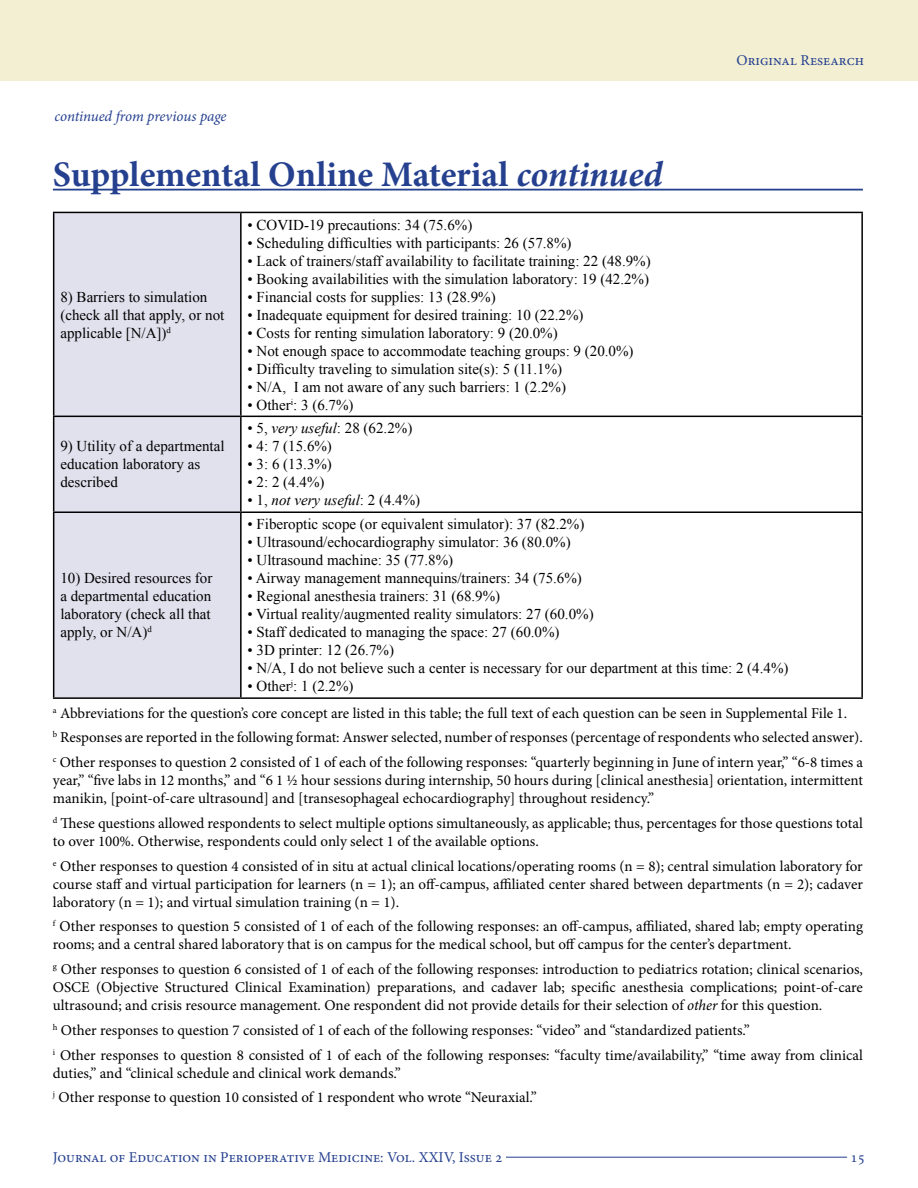
<style>
.page{position:relative;width:918px;height:1188px;background:#fff}
.page>*{position:absolute;margin:0;border:0;box-sizing:border-box;transform-origin:0 0}
.t1{font:700 36px "Minion Pro";letter-spacing:-.005em;color:#25408f}
.t2{font:15px/18px "Minion Pro";letter-spacing:-.005em;color:#000}
.t3{font:15px/18px "Times New Roman";color:#000}
.t4{font:15px "Minion Pro";color:#25408f}
.t5{font:italic 15px "Minion Pro";letter-spacing:-.01em;color:#25408f}
.t6{font:italic 15px "Times New Roman";color:#000}
.s1{font-style:italic}
.s2{font-style:normal}
</style>
<div class="page">
<hr style="left:506px;top:1157px;width:341px;height:1px;background:#25408f">
<div style="left:0;top:0;width:918px;height:81px;background:#f3efd2"></div>
<hr style="left:53px;top:189px;width:810px;height:2px;background:#25408f">
<div style="left:54px;top:213px;width:186px;height:484px;background:#e1e0ed"></div>
<hr style="left:53px;top:212px;width:188px;height:1px;background:#000">
<hr style="left:53px;top:213px;width:1px;height:203px;background:#000">
<hr style="left:241px;top:212px;width:622px;height:1px;background:#000">
<hr style="left:240px;top:213px;width:2px;height:203px;background:#000">
<hr style="left:861px;top:213px;width:2px;height:203px;background:#000">
<hr style="left:53px;top:416px;width:188px;height:1px;background:#000">
<hr style="left:53px;top:417px;width:1px;height:94px;background:#000">
<hr style="left:241px;top:416px;width:622px;height:1px;background:#000">
<hr style="left:240px;top:417px;width:2px;height:94px;background:#000">
<hr style="left:861px;top:417px;width:2px;height:94px;background:#000">
<hr style="left:53px;top:511px;width:188px;height:2px;background:#000">
<hr style="left:53px;top:513px;width:1px;height:184px;background:#000">
<hr style="left:241px;top:511px;width:622px;height:2px;background:#000">
<hr style="left:240px;top:513px;width:2px;height:184px;background:#000">
<hr style="left:861px;top:513px;width:2px;height:184px;background:#000">
<hr style="left:53px;top:697px;width:188px;height:2px;background:#000">
<hr style="left:241px;top:697px;width:622px;height:2px;background:#000">
<p class="t5" style="left:55px;top:106px;width:174px">continued from previous page</p>
<h1 class="t1" style="left:53px;top:149px;width:612px">Supplemental Online Material <span class="s1">continued</span></h1>
<p class="t3" style="left:60px;top:287px;width:165px">8) Barriers to simulation (check all that apply, or not applicable [N/A])<sup>d</sup></p>
<p class="t3" style="left:60px;top:437px;width:166px">9) Utility of a departmental education laboratory as described</p>
<p class="t3" style="left:248px;top:215px;width:226px">• COVID-19 precautions: 34 (75.6%)</p>
<p class="t3" style="left:248px;top:233px;width:325px">• Scheduling difficulties with participants: 26 (57.8%)</p>
<p class="t3" style="left:248px;top:251px;width:405px">• Lack of trainers/staff availability to facilitate training: 22 (48.9%)</p>
<p class="t3" style="left:248px;top:269px;width:403px">• Booking availabilities with the simulation laboratory: 19 (42.2%)</p>
<p class="t3" style="left:248px;top:287px;width:250px">• Financial costs for supplies: 13 (28.9%)</p>
<p class="t3" style="left:248px;top:305px;width:338px">• Inadequate equipment for desired training: 10 (22.2%)</p>
<p class="t3" style="left:248px;top:323px;width:312px">• Costs for renting simulation laboratory: 9 (20.0%)</p>
<p class="t3" style="left:248px;top:341px;width:388px">• Not enough space to accommodate teaching groups: 9 (20.0%)</p>
<p class="t3" style="left:248px;top:359px;width:316px">• Difficulty traveling to simulation site(s): 5 (11.1%)</p>
<p class="t3" style="left:248px;top:377px;width:320px">• N/A, I am not aware of any such barriers: 1 (2.2%)</p>
<p class="t3" style="left:248px;top:395px;width:107px">• Other<sup>i</sup>: 3 (6.7%)</p>
<p class="t3" style="left:248px;top:419px;width:166px">• 5, <span class="s1">very useful</span>: 28 (62.2%)</p>
<p class="t3" style="left:248px;top:437px;width:86px">• 4: 7 (15.6%)</p>
<p class="t3" style="left:248px;top:455px;width:86px">• 3: 6 (13.3%)</p>
<p class="t3" style="left:248px;top:473px;width:78px">• 2: 2 (4.4%)</p>
<p class="t6" style="left:248px;top:490px;width:174px"><span class="s2">• 1,</span> not very useful<span class="s2">: 2 (4.4%)</span></p>
<p class="t4" style="left:737px;top:50px;width:129px">Original Research</p>
<p class="t3" style="left:248px;top:515px;width:338px">• Fiberoptic scope (or equivalent simulator): 37 (82.2%)</p>
<p class="t3" style="left:248px;top:533px;width:325px">• Ultrasound/echocardiography simulator: 36 (80.0%)</p>
<p class="t3" style="left:248px;top:551px;width:207px">• Ultrasound machine: 35 (77.8%)</p>
<p class="t3" style="left:248px;top:569px;width:336px">• Airway management mannequins/trainers: 34 (75.6%)</p>
<p class="t3" style="left:248px;top:587px;width:254px">• Regional anesthesia trainers: 31 (68.9%)</p>
<p class="t3" style="left:248px;top:605px;width:348px">• Virtual reality/augmented reality simulators: 27 (60.0%)</p>
<p class="t3" style="left:248px;top:623px;width:313px">• Staff dedicated to managing the space: 27 (60.0%)</p>
<p class="t3" style="left:248px;top:641px;width:148px">• 3D printer: 12 (26.7%)</p>
<p class="t3" style="left:248px;top:659px;width:542px">• N/A, I do not believe such a center is necessary for our department at this time: 2 (4.4%)</p>
<p class="t3" style="left:248px;top:677px;width:107px">• Other<sup>j</sup>: 1 (2.2%)</p>
<p class="t2" style="left:53px;top:701px;width:812px;line-height:24.8px"><sup>a</sup> Abbreviations for the question’s core concept are listed in this table; the full text of each question can be seen in Supplemental File 1.<br><sup>b</sup> Responses are reported in the following format: Answer selected, number of responses (percentage of respondents who selected answer). <sup>c</sup> Other responses to question 2 consisted of 1 of each of the following responses: “quarterly beginning in June of intern year,” “6-8 times a</p>
<p class="t2" style="left:53px;top:771px;width:812px">year,” “five labs in 12 months,” and “6 1 ½ hour sessions during internship, 50 hours during [clinical anesthesia] orientation, intermittent manikin, [point-of-care ultrasound] and [transesophageal echocardiography] throughout residency.”</p>
<p class="t2" style="left:53px;top:814px;width:811px"><sup>d</sup> These questions allowed respondents to select multiple options simultaneously, as applicable; thus, percentages for those questions total to over 100%. Otherwise, respondents could only select 1 of the available options.</p>
<p class="t2" style="left:53px;top:857px;width:812px;text-align:justify"><sup>e</sup> Other responses to question 4 consisted of in situ at actual clinical locations/operating rooms (n = 8); central simulation laboratory for course staff and virtual participation for learners (n = 1); an off-campus, affiliated center shared between departments (n = 2); cadaver laboratory (n = 1); and virtual simulation training (n = 1).</p>
<p class="t2" style="left:53px;top:918px;width:812px"><sup>f</sup> Other responses to question 5 consisted of 1 of each of the following responses: an off-campus, affiliated, shared lab; empty operating rooms; and a central shared laboratory that is on campus for the medical school, but off campus for the center’s department.</p>
<p class="t2" style="left:53px;top:960px;width:812px;text-align:justify"><sup>g</sup> Other responses to question 6 consisted of 1 of each of the following responses: introduction to pediatrics rotation; clinical scenarios, OSCE (Objective Structured Clinical Examination) preparations, and cadaver lab; specific anesthesia complications; point-of-care ultrasound; and crisis resource management. One respondent did not provide details for their selection of <span class="s1">other</span> for this question.</p>
<p class="t2" style="left:53px;top:1018px;width:812px;line-height:24.8px"><sup>h</sup> Other responses to question 7 consisted of 1 of each of the following responses: “video” and “standardized patients.”<br><sup>i</sup> Other responses to question 8 consisted of 1 of each of the following responses: “faculty time/availability,” “time away from clinical</p>
<p class="t2" style="left:53px;top:1061px;width:486px;line-height:24.8px">duties,” and “clinical schedule and clinical work demands.”<br><sup>j</sup> Other response to question 10 consisted of 1 respondent who wrote “Neuraxial.”</p>
<p class="t3" style="left:60px;top:569px;width:154px;text-align:justify">10) Desired resources for a departmental education laboratory (check all that apply, or N/A)<sup>d</sup></p>
<p class="t4" style="left:53px;top:1147px;width:451px">Journal of Education in Perioperative Medicine: Vol. XXIV, Issue 2</p>
<p class="t4" style="left:851px;top:1147px;width:16px">15</p>
</div>
